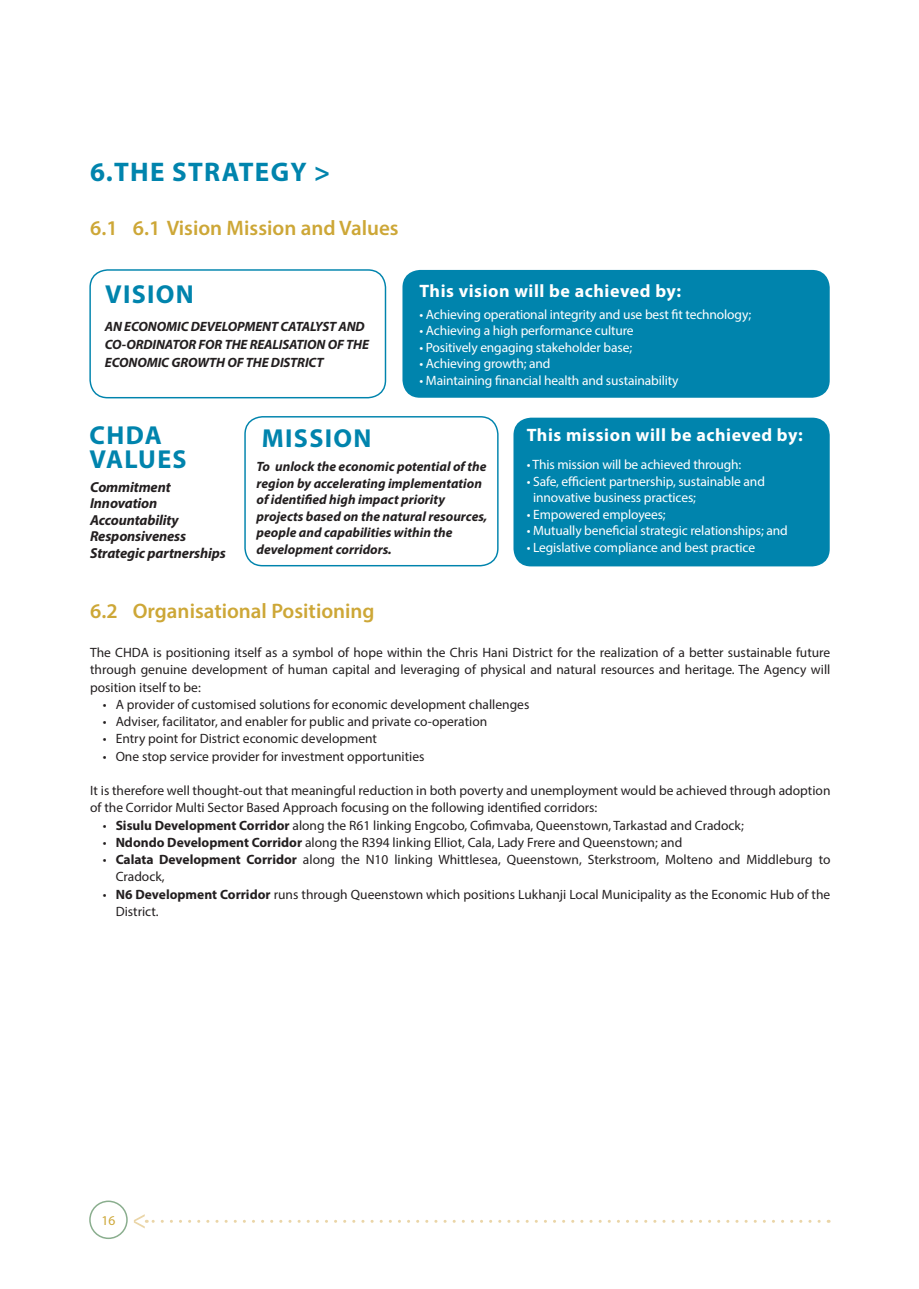
<style>
.page{position:relative;width:919px;height:1289px;background:#fff}
.page>*{position:absolute;margin:0;border:0;box-sizing:border-box;transform-origin:0 0}
.t1{font:700 27px "Myriad Pro";letter-spacing:.05em;color:#0084ad}
.t2{font:700 26.1px "Myriad Pro";letter-spacing:.05em;color:#0084ad}
.t3{font:600 21px "Myriad Pro";color:#cda737}
.t4{font:700 18px "Myriad Pro";letter-spacing:.03em;color:#fff}
.t5{font:italic 700 14.4px/16.5px "Myriad Pro";letter-spacing:-.01em;color:#231f20}
.t6{font:13.5px/17.2px "Myriad Pro";color:#231f20}
.t7{font:13.5px/16.5px "Myriad Pro";letter-spacing:-.01em;color:#fff}
.t8{font:italic 700 13.5px/16.5px "Myriad Pro";color:#231f20}
.t9{font:13.5px "Myriad Pro";color:#cda737}
.s1{font-weight:700}
</style>
<div class="page">
<div style="left:89px;top:1200px;width:39px;height:38px;border:2px solid #8aae8e;border-radius:50%"></div>
<svg style="left:134px;top:1214px;width:685px;height:14px"></svg>
<div style="left:89px;top:269px;width:297px;height:129px;border:1px solid #0084ad;border-radius:18px"></div>
<div style="left:244px;top:416px;width:254px;height:150px;border:1px solid #0084ad;border-radius:18px"></div>
<div style="left:402px;top:270px;width:427px;height:128px;background:#0084ad;border-radius:18px"></div>
<div style="left:513px;top:417px;width:316px;height:149px;background:#0084ad;border-radius:18px"></div>
<h1 class="t1" style="left:90px;top:154px;width:241px">6.THE STRATEGY &gt;</h1>
<h3 class="t3" style="left:90px;top:214px;width:310px">6.1 6.1 Vision Mission and Values</h3>
<h2 class="t2" style="left:105px;top:277px;width:90px">VISION</h2>
<p class="t8" style="left:105px;top:317px;width:266px;line-height:18px">AN ECONOMIC DEVELOPMENT CATALYST AND<br>CO-ORDINATOR FOR THE REALISATION OF THE<br>ECONOMIC GROWTH OF THE DISTRICT</p>
<h3 class="t4" style="left:419px;top:279px;width:263px">This vision will be achieved by:</h3>
<p class="t7" style="left:419px;top:305px;width:333px">• Achieving operational integrity and use best fit technology;</p>
<p class="t7" style="left:419px;top:322px;width:216px">• Achieving a high performance culture</p>
<p class="t7" style="left:419px;top:338px;width:214px">• Positively engaging stakeholder base;</p>
<p class="t7" style="left:419px;top:355px;width:133px">• Achieving growth; and</p>
<p class="t7" style="left:419px;top:371px;width:261px">• Maintaining financial health and sustainability</p>
<h2 class="t2" style="left:90px;top:418px;width:74px">CHDA</h2>
<h2 class="t2" style="left:262px;top:421px;width:111px">MISSION</h2>
<h2 class="t2" style="left:90px;top:442px;width:99px">VALUES</h2>
<p class="t8" style="left:256px;top:458px;width:232px">To unlock the economic potential of the region by accelerating implementation of identified high impact priority projects based on the natural resources, people and capabilities within the development corridors.</p>
<p class="t5" style="left:90px;top:478px;width:137px">Commitment<br>Innovation<br>Accountability<br>Responsiveness<br>Strategic partnerships</p>
<h3 class="t4" style="left:526px;top:423px;width:277px">This mission will be achieved by:</h3>
<p class="t7" style="left:526px;top:456px;width:216px">• This mission will be achieved through:</p>
<p class="t7" style="left:533px;top:473px;width:233px;text-indent:-6px">• Safe, efficient partnership, sustainable and innovative business practices;</p>
<p class="t7" style="left:526px;top:506px;width:140px">• Empowered employees;</p>
<p class="t7" style="left:526px;top:522px;width:262px">• Mutually beneficial strategic relationships; and</p>
<p class="t7" style="left:526px;top:539px;width:230px">• Legislative compliance and best practice</p>
<h3 class="t3" style="left:90px;top:597px;width:286px">6.2 Organisational Positioning</h3>
<p class="t6" style="left:90px;top:643px;width:741px;text-align:justify">The CHDA is positioning itself as a symbol of hope within the Chris Hani District for the realization of a better sustainable future through genuine development of human capital and leveraging of physical and natural resources and heritage. The Agency will position itself to be:</p>
<p class="t6" style="left:103px;top:695px;width:428px">• A provider of customised solutions for economic development challenges</p>
<p class="t6" style="left:103px;top:712px;width:386px">• Adviser, facilitator, and enabler for public and private co-operation</p>
<p class="t6" style="left:103px;top:730px;width:275px">• Entry point for District economic development</p>
<p class="t6" style="left:103px;top:747px;width:323px">• One stop service provider for investment opportunities</p>
<p class="t6" style="left:90px;top:781px;width:741px">It is therefore well thought-out that meaningful reduction in both poverty and unemployment would be achieved through adoption of the Corridor Multi Sector Based Approach focusing on the following identified corridors:</p>
<p class="t6" style="left:103px;top:816px;width:642px">• <span class="s1">Sisulu Development Corridor</span> along the R61 linking Engcobo, Cofimvaba, Queenstown, Tarkastad and Cradock;</p>
<p class="t6" style="left:103px;top:833px;width:581px">• <span class="s1">Ndondo Development Corridor</span> along the R394 linking Elliot, Cala, Lady Frere and Queenstown; and</p>
<p class="t6" style="left:116px;top:850px;width:716px;text-indent:-13px">• <span class="s1">Calata Development Corridor</span> along the N10 linking Whittlesea, Queenstown, Sterkstroom, Molteno and Middleburg to<br>Cradock,</p>
<p class="t6" style="left:116px;top:885px;width:716px;text-indent:-13px">• <span class="s1">N6 Development Corridor</span> runs through Queenstown which positions Lukhanji Local Municipality as the Economic Hub of the<br>District.</p>
<p class="t9" style="left:101px;top:1211px;width:15px">16</p>
</div>
